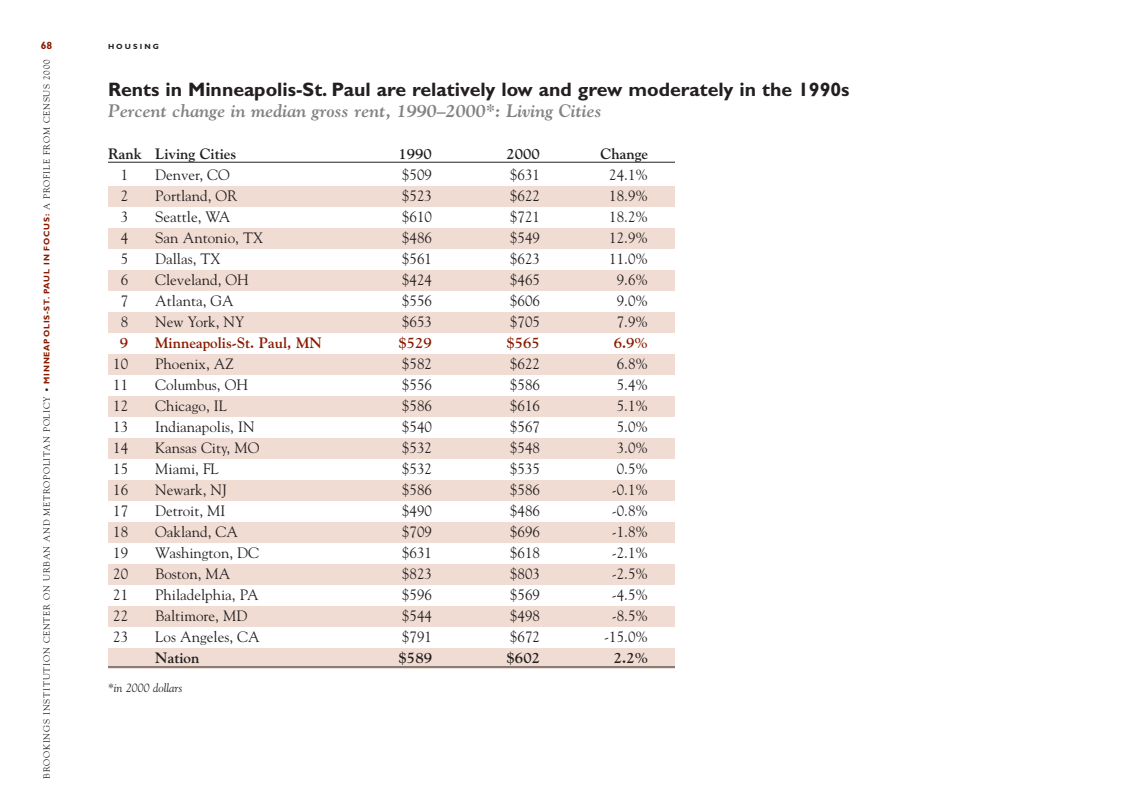
<style>
.page{position:relative;width:1134px;height:810px;background:#fff}
.page>*{position:absolute;margin:0;border:0;box-sizing:border-box;transform-origin:0 0}
.t1{font:700 19.5px "Gill Sans";color:#231f1f}
.t2{font:italic 700 18px "Goudy";color:#808284}
.t3{font:15px "Goudy";color:#231f1f}
.t4{font:700 15px "Goudy";color:#231f1f}
.t5{font:700 15px "Goudy";color:#8a1c00}
.t6{font:italic 12px "Goudy";color:#231f1f}
.t7{font:700 10.5px "Gill Sans";color:#8a1c00}
.t8{font:9px "Goudy";letter-spacing:.085em;color:#231f1f}
.t9{font:700 7.5px "Gill Sans";letter-spacing:.275em;color:#231f1f}
.s1{font-size:7.5px}
.s2{font-family:"Gill Sans";font-weight:700;font-size:8.25px;color:#8a1c00}
</style>
<div class="page">
<hr style="left:108px;top:162px;width:567px;height:1px;background:#231f1f">
<div style="left:108px;top:186px;width:567px;height:21px;background:#f0dcd2"></div>
<div style="left:108px;top:228px;width:567px;height:21px;background:#f0dcd2"></div>
<div style="left:108px;top:270px;width:567px;height:21px;background:#f0dcd2"></div>
<div style="left:108px;top:312px;width:567px;height:21px;background:#f0dcd2"></div>
<div style="left:108px;top:354px;width:567px;height:21px;background:#f0dcd2"></div>
<div style="left:108px;top:396px;width:567px;height:21px;background:#f0dcd2"></div>
<div style="left:108px;top:438px;width:567px;height:21px;background:#f0dcd2"></div>
<div style="left:108px;top:480px;width:567px;height:21px;background:#f0dcd2"></div>
<div style="left:108px;top:522px;width:567px;height:21px;background:#f0dcd2"></div>
<div style="left:108px;top:564px;width:567px;height:21px;background:#f0dcd2"></div>
<div style="left:108px;top:606px;width:567px;height:21px;background:#f0dcd2"></div>
<div style="left:108px;top:648px;width:567px;height:21px;background:#f0dcd2"></div>
<hr style="left:108px;top:667px;width:567px;height:1px;background:#231f1f">
<p class="t7" style="left:41px;top:42px;width:13px">68</p>
<p class="t8" style="left:43px;top:779px;width:721px;rotate:-90deg">BROOKINGS INSTITUTION CENTER ON URBAN AND METROPOLITAN POLICY <span class="s1">•</span> <span class="s2">MINNEAPOLIS-ST. PAUL IN FOCUS:</span> A PROFILE FROM CENSUS 2000</p>
<p class="t9" style="left:108px;top:44px;width:52px">HOUSING</p>
<h1 class="t1" style="left:108px;top:83px;width:743px">Rents in Minneapolis-St. Paul are relatively low and grew moderately in the 1990s</h1>
<p class="t2" style="left:108px;top:104px;width:495px">Percent change in median gross rent, 1990–2000*: Living Cities</p>
<p class="t4" style="left:108px;top:148px;width:130px">Rank Living Cities</p>
<p class="t4" style="left:399px;top:148px;width:35px">1990</p>
<p class="t4" style="left:507px;top:148px;width:35px">2000</p>
<p class="t4" style="left:601px;top:148px;width:49px">Change</p>
<p class="t3" style="left:121px;top:169px;width:9px">1</p>
<p class="t3" style="left:155px;top:169px;width:76px">Denver, CO</p>
<p class="t3" style="left:402px;top:169px;width:31px">$509</p>
<p class="t3" style="left:510px;top:169px;width:31px">$631</p>
<p class="t3" style="left:609px;top:169px;width:40px">24.1%</p>
<p class="t3" style="left:121px;top:190px;width:9px">2</p>
<p class="t3" style="left:155px;top:190px;width:84px">Portland, OR</p>
<p class="t3" style="left:402px;top:190px;width:31px">$523</p>
<p class="t3" style="left:510px;top:190px;width:31px">$622</p>
<p class="t3" style="left:609px;top:190px;width:40px">18.9%</p>
<p class="t3" style="left:121px;top:211px;width:9px">3</p>
<p class="t3" style="left:155px;top:211px;width:77px">Seattle, WA</p>
<p class="t3" style="left:402px;top:211px;width:31px">$610</p>
<p class="t3" style="left:510px;top:211px;width:31px">$721</p>
<p class="t3" style="left:609px;top:211px;width:40px">18.2%</p>
<p class="t3" style="left:121px;top:232px;width:9px">4</p>
<p class="t3" style="left:155px;top:232px;width:109px">San Antonio, TX</p>
<p class="t3" style="left:402px;top:232px;width:31px">$486</p>
<p class="t3" style="left:510px;top:232px;width:31px">$549</p>
<p class="t3" style="left:609px;top:232px;width:40px">12.9%</p>
<p class="t3" style="left:121px;top:253px;width:9px">5</p>
<p class="t3" style="left:155px;top:253px;width:67px">Dallas, TX</p>
<p class="t3" style="left:402px;top:253px;width:31px">$561</p>
<p class="t3" style="left:510px;top:253px;width:31px">$623</p>
<p class="t3" style="left:609px;top:253px;width:40px">11.0%</p>
<p class="t3" style="left:121px;top:274px;width:9px">6</p>
<p class="t3" style="left:155px;top:274px;width:95px">Cleveland, OH</p>
<p class="t3" style="left:402px;top:274px;width:31px">$424</p>
<p class="t3" style="left:510px;top:274px;width:31px">$465</p>
<p class="t3" style="left:617px;top:274px;width:33px">9.6%</p>
<p class="t3" style="left:121px;top:295px;width:9px">7</p>
<p class="t3" style="left:155px;top:295px;width:80px">Atlanta, GA</p>
<p class="t3" style="left:402px;top:295px;width:31px">$556</p>
<p class="t3" style="left:510px;top:295px;width:31px">$606</p>
<p class="t3" style="left:617px;top:295px;width:33px">9.0%</p>
<p class="t3" style="left:121px;top:316px;width:9px">8</p>
<p class="t3" style="left:155px;top:316px;width:91px">New York, NY</p>
<p class="t3" style="left:402px;top:316px;width:31px">$653</p>
<p class="t3" style="left:510px;top:316px;width:31px">$705</p>
<p class="t3" style="left:617px;top:316px;width:33px">7.9%</p>
<p class="t5" style="left:120px;top:337px;width:10px">9</p>
<p class="t5" style="left:155px;top:337px;width:168px">Minneapolis-St. Paul, MN</p>
<p class="t5" style="left:399px;top:337px;width:35px">$529</p>
<p class="t5" style="left:507px;top:337px;width:35px">$565</p>
<p class="t5" style="left:614px;top:337px;width:36px">6.9%</p>
<p class="t3" style="left:113px;top:358px;width:16px">10</p>
<p class="t3" style="left:155px;top:358px;width:80px">Phoenix, AZ</p>
<p class="t3" style="left:402px;top:358px;width:31px">$582</p>
<p class="t3" style="left:510px;top:358px;width:31px">$622</p>
<p class="t3" style="left:617px;top:358px;width:33px">6.8%</p>
<p class="t3" style="left:113px;top:379px;width:16px">11</p>
<p class="t3" style="left:155px;top:379px;width:94px">Columbus, OH</p>
<p class="t3" style="left:402px;top:379px;width:31px">$556</p>
<p class="t3" style="left:510px;top:379px;width:31px">$586</p>
<p class="t3" style="left:617px;top:379px;width:33px">5.4%</p>
<p class="t3" style="left:113px;top:400px;width:16px">12</p>
<p class="t3" style="left:155px;top:400px;width:74px">Chicago, IL</p>
<p class="t3" style="left:402px;top:400px;width:31px">$586</p>
<p class="t3" style="left:510px;top:400px;width:31px">$616</p>
<p class="t3" style="left:617px;top:400px;width:33px">5.1%</p>
<p class="t3" style="left:113px;top:421px;width:16px">13</p>
<p class="t3" style="left:155px;top:421px;width:101px">Indianapolis, IN</p>
<p class="t3" style="left:402px;top:421px;width:31px">$540</p>
<p class="t3" style="left:510px;top:421px;width:31px">$567</p>
<p class="t3" style="left:617px;top:421px;width:33px">5.0%</p>
<p class="t3" style="left:113px;top:442px;width:16px">14</p>
<p class="t3" style="left:155px;top:442px;width:106px">Kansas City, MO</p>
<p class="t3" style="left:402px;top:442px;width:31px">$532</p>
<p class="t3" style="left:510px;top:442px;width:31px">$548</p>
<p class="t3" style="left:617px;top:442px;width:33px">3.0%</p>
<p class="t3" style="left:113px;top:463px;width:16px">15</p>
<p class="t3" style="left:155px;top:463px;width:65px">Miami, FL</p>
<p class="t3" style="left:402px;top:463px;width:31px">$532</p>
<p class="t3" style="left:510px;top:463px;width:31px">$535</p>
<p class="t3" style="left:617px;top:463px;width:33px">0.5%</p>
<p class="t3" style="left:113px;top:484px;width:16px">16</p>
<p class="t3" style="left:155px;top:484px;width:74px">Newark, NJ</p>
<p class="t3" style="left:402px;top:484px;width:31px">$586</p>
<p class="t3" style="left:510px;top:484px;width:31px">$586</p>
<p class="t3" style="left:612px;top:484px;width:38px">-0.1%</p>
<p class="t3" style="left:113px;top:505px;width:16px">17</p>
<p class="t3" style="left:155px;top:505px;width:72px">Detroit, MI</p>
<p class="t3" style="left:402px;top:505px;width:31px">$490</p>
<p class="t3" style="left:510px;top:505px;width:31px">$486</p>
<p class="t3" style="left:612px;top:505px;width:38px">-0.8%</p>
<p class="t3" style="left:113px;top:526px;width:16px">18</p>
<p class="t3" style="left:155px;top:526px;width:84px">Oakland, CA</p>
<p class="t3" style="left:402px;top:526px;width:31px">$709</p>
<p class="t3" style="left:510px;top:526px;width:31px">$696</p>
<p class="t3" style="left:612px;top:526px;width:38px">-1.8%</p>
<p class="t3" style="left:113px;top:547px;width:16px">19</p>
<p class="t3" style="left:155px;top:547px;width:105px">Washington, DC</p>
<p class="t3" style="left:402px;top:547px;width:31px">$631</p>
<p class="t3" style="left:510px;top:547px;width:31px">$618</p>
<p class="t3" style="left:612px;top:547px;width:38px">-2.1%</p>
<p class="t3" style="left:113px;top:568px;width:16px">20</p>
<p class="t3" style="left:155px;top:568px;width:77px">Boston, MA</p>
<p class="t3" style="left:402px;top:568px;width:31px">$823</p>
<p class="t3" style="left:510px;top:568px;width:31px">$803</p>
<p class="t3" style="left:612px;top:568px;width:38px">-2.5%</p>
<p class="t3" style="left:113px;top:589px;width:16px">21</p>
<p class="t3" style="left:155px;top:589px;width:105px">Philadelphia, PA</p>
<p class="t3" style="left:402px;top:589px;width:31px">$596</p>
<p class="t3" style="left:510px;top:589px;width:31px">$569</p>
<p class="t3" style="left:612px;top:589px;width:38px">-4.5%</p>
<p class="t3" style="left:113px;top:610px;width:16px">22</p>
<p class="t3" style="left:155px;top:610px;width:94px">Baltimore, MD</p>
<p class="t3" style="left:402px;top:610px;width:31px">$544</p>
<p class="t3" style="left:510px;top:610px;width:31px">$498</p>
<p class="t3" style="left:612px;top:610px;width:38px">-8.5%</p>
<p class="t3" style="left:113px;top:631px;width:16px">23</p>
<p class="t3" style="left:155px;top:631px;width:106px">Los Angeles, CA</p>
<p class="t3" style="left:402px;top:631px;width:31px">$791</p>
<p class="t3" style="left:510px;top:631px;width:31px">$672</p>
<p class="t3" style="left:604px;top:631px;width:45px">-15.0%</p>
<p class="t4" style="left:155px;top:652px;width:46px">Nation</p>
<p class="t4" style="left:399px;top:652px;width:35px">$589</p>
<p class="t4" style="left:507px;top:652px;width:35px">$602</p>
<p class="t4" style="left:614px;top:652px;width:36px">2.2%</p>
<p class="t6" style="left:108px;top:683px;width:76px">*in 2000 dollars</p>
</div>
